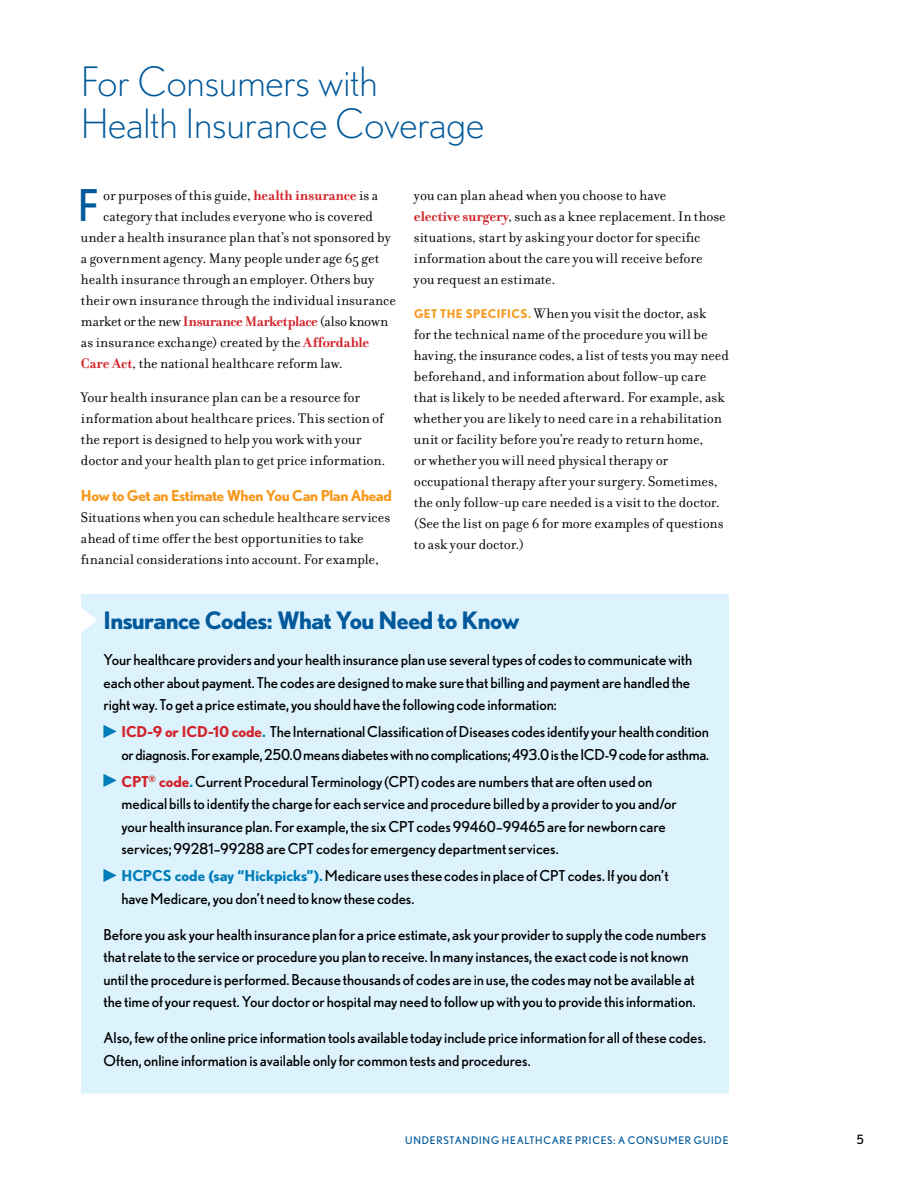
<style>
.page{position:relative;width:918px;height:1188px;background:#fff}
.page>*{position:absolute;margin:0;border:0;box-sizing:border-box;transform-origin:0 0}
.t1{font:43.8px "Nobel";color:#00599b}
.t2{font:300 40.5px/42px "Nobel";color:#00599b}
.t3{font:700 24px "Nobel";letter-spacing:-.025em;color:#00599b}
.t4{font:15px/21px "Filosofia";color:#000}
.t5{font:15px/22.5px "Nobel";letter-spacing:-.005em;color:#000}
.t6{font:700 15px "Nobel";letter-spacing:-.025em;color:#f8991d}
.t7{font:12.75px "Nobel";color:#000}
.t8{font:10.5px "Nobel";letter-spacing:.075em;color:#00599b}
.s1{font-weight:700;color:#d2232a}
.s2{font-family:"Nobel";font-weight:700;font-size:12px;color:#f8991d}
.s3{font-family:"Universal Std Newswith Comm Pi";font-size:13.5px;color:#007db7}
.s4{font-weight:700;color:#007db7}
</style>
<div class="page">
<div style="left:81px;top:594px;width:648px;height:500px;background:#dcf2fd"></div>
<h2 class="t2" style="left:81px;top:60px;width:405px">For Consumers with<br>Health Insurance Coverage</h2>
<h1 class="t1" style="left:78px;top:180px;width:23px">F</h1>
<p class="t4" style="left:103px;top:185px;width:276px">or purposes of this guide, <span class="s1">health insurance</span> is a</p>
<p class="t4" style="left:103px;top:206px;width:271px">category that includes everyone who is covered</p>
<p class="t4" style="left:81px;top:227px;width:311px">under a health insurance plan that’s not sponsored by</p>
<p class="t4" style="left:81px;top:248px;width:300px">a government agency. Many people under age 65 get</p>
<p class="t4" style="left:81px;top:269px;width:295px">health insurance through an employer. Others buy</p>
<p class="t4" style="left:81px;top:290px;width:316px">their own insurance through the individual insurance</p>
<p class="t4" style="left:81px;top:311px;width:309px">market or the new <span class="s1">Insurance Marketplace</span> (also known</p>
<p class="t4" style="left:81px;top:332px;width:290px">as insurance exchange) created by the <span class="s1">Affordable</span></p>
<p class="t4" style="left:81px;top:353px;width:261px"><span class="s1">Care Act</span>, the national healthcare reform law.</p>
<p class="t4" style="left:81px;top:387px;width:304px">Your health insurance plan can be a resource for information about healthcare prices. This section of the report is designed to help you work with your doctor and your health plan to get price information.</p>
<p class="t6" style="left:81px;top:487px;width:312px">How to Get an Estimate When You Can Plan Ahead</p>
<p class="t4" style="left:81px;top:507px;width:311px">Situations when you can schedule healthcare services ahead of time offer the best opportunities to take financial considerations into account. For example,</p>
<p class="t4" style="left:414px;top:185px;width:313px">you can plan ahead when you choose to have<br><span class="s1">elective surgery</span>, such as a knee replacement. In those situations, start by asking your doctor for specific information about the care you will receive before you request an estimate.</p>
<p class="t4" style="left:414px;top:303px;width:316px"><span class="s2">GET THE SPECIFICS.</span> When you visit the doctor, ask<br>for the technical name of the procedure you will be having, the insurance codes, a list of tests you may need beforehand, and information about follow-up care that is likely to be needed afterward. For example, ask whether you are likely to need care in a rehabilitation unit or facility before you’re ready to return home,<br>or whether you will need physical therapy or occupational therapy after your surgery. Sometimes, the only follow-up care needed is a visit to the doctor. (See the list on page 6 for more examples of questions to ask your doctor.)</p>
<h3 class="t3" style="left:104px;top:606px;width:418px">Insurance Codes: What You Need to Know</h3>
<p class="t5" style="left:104px;top:648px;width:590px">Your healthcare providers and your health insurance plan use several types of codes to communicate with each other about payment. The codes are designed to make sure that billing and payment are handled the right way. To get a price estimate, you should have the following code information:</p>
<p class="t5" style="left:104px;top:720px;width:607px;text-align:right"><span class="s3">▶</span> <span class="s1">ICD-9 or ICD-10 code</span><span class="s4">.</span> The International Classification of Diseases codes identify your health condition or diagnosis. For example, 250.0 means diabetes with no complications; 493.0 is the ICD-9 code for asthma.</p>
<p class="t5" style="left:121px;top:770px;width:557px;text-indent:-18px"><span class="s3">▶</span> <span class="s1">CPT</span><sup>®</sup> <span class="s1">code</span><span class="s4">.</span> Current Procedural Terminology (CPT) codes are numbers that are often used on medical bills to identify the charge for each service and procedure billed by a provider to you and/or your health insurance plan. For example, the six CPT codes 99460–99465 are for newborn care services; 99281–99288 are CPT codes for emergency department services.</p>
<p class="t5" style="left:122px;top:864px;width:549px;text-indent:-18px"><span class="s3">▶</span> <span class="s4">HCPCS code (say “Hickpicks”).</span> Medicare uses these codes in place of CPT codes. If you don’t have Medicare, you don’t need to know these codes.</p>
<p class="t5" style="left:103px;top:923px;width:604px">Before you ask your health insurance plan for a price estimate, ask your provider to supply the code numbers that relate to the service or procedure you plan to receive. In many instances, the exact code is not known until the procedure is performed. Because thousands of codes are in use, the codes may not be available at the time of your request. Your doctor or hospital may need to follow up with you to provide this information.</p>
<p class="t5" style="left:103px;top:1026px;width:604px">Also, few of the online price information tools available today include price information for all of these codes.<br>Often, online information is available only for common tests and procedures.</p>
<p class="t8" style="left:405px;top:1135px;width:325px">UNDERSTANDING HEALTHCARE PRICES: A CONSUMER GUIDE</p>
<p class="t7" style="left:857px;top:1132px;width:9px">5</p>
</div>
